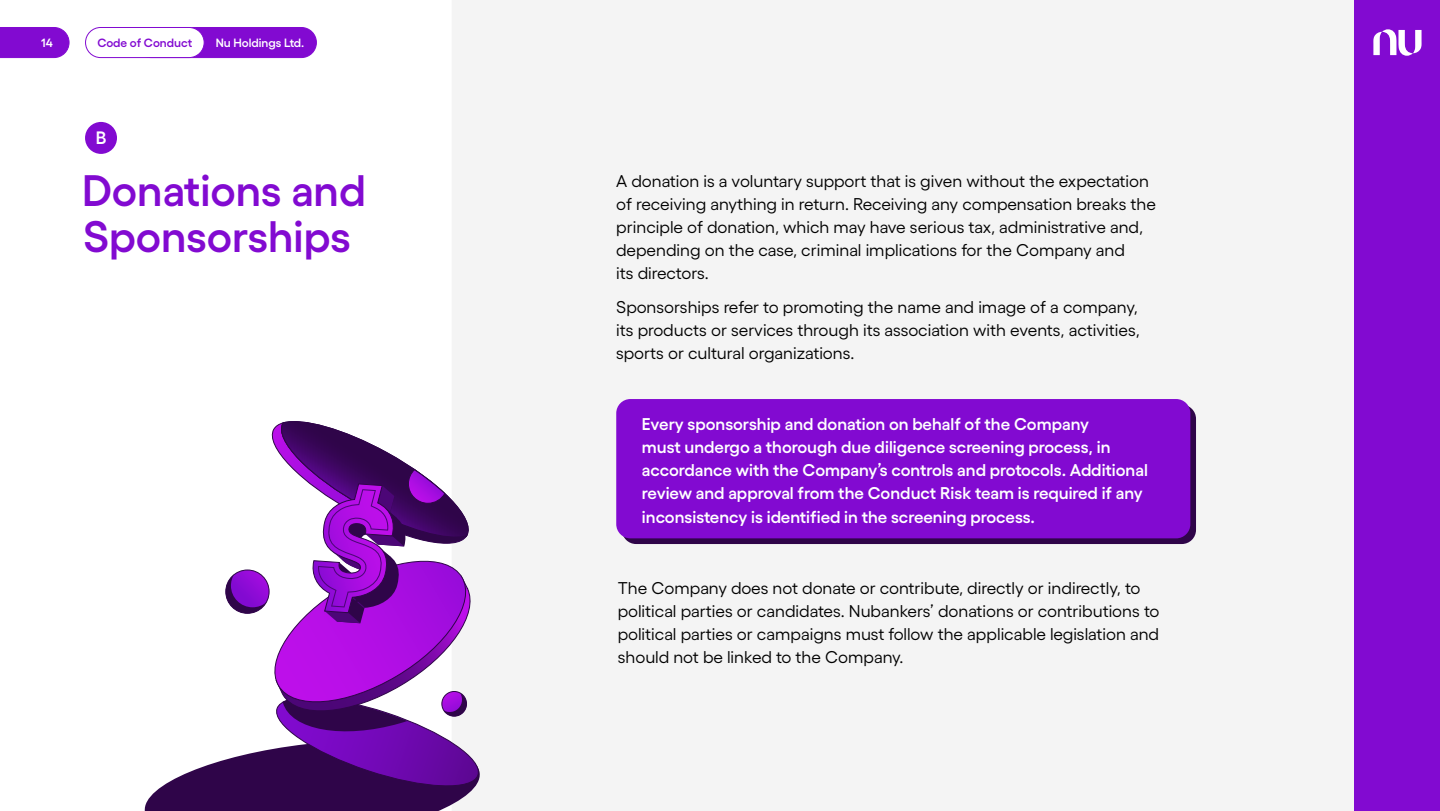
<style>
.page{position:relative;width:1440px;height:811px;background:#fff}
.page>*{position:absolute;margin:0;border:0;box-sizing:border-box;transform-origin:0 0}
.t1{font:600 44px/46px "Gellix";color:#820ad1}
.t2{font:600 18px "Gellix";color:#fff}
.t3{font:17px/23px "Gellix";color:#000}
.t4{font:600 17px/23px "Gellix";color:#fff}
.t5{font:600 12px "Gellix";color:#fff}
.t6{font:600 12px "Gellix";color:#820ad1}
</style>
<div class="page">
<div style="left:452px;top:0;width:903px;height:811px;background:#f4f4f4"></div>
<svg style="left:622px;top:405px;width:574px;height:139px;background:#340551"></svg>
<div style="left:85px;top:122px;width:32px;height:32px;background:#820ad1;border-radius:50%"></div>
<div style="left:136px;top:27px;width:180px;height:31px;background:#820ad1;border-radius:15px"></div>
<div style="left:135px;top:27px;width:182px;height:31px;border:1px solid #820ad1;border-radius:15px"></div>
<div style="left:0;top:27px;width:70px;height:31px;background:#820ad1"></div>
<div style="left:86px;top:27px;width:118px;height:31px;background:#fff;border-radius:15px"></div>
<div style="left:85px;top:27px;width:120px;height:31px;border:1px solid #820ad1;border-radius:15px"></div>
<div style="left:616px;top:399px;width:574px;height:139px;background:#820ad1;border-radius:14px"></div>
<div style="left:1355px;top:0;width:85px;height:811px;background:#820ad1"></div>
<svg style="left:1373px;top:29px;width:49px;height:27px"></svg>
<svg style="left:144px;top:417px;width:339px;height:394px"></svg>
<p class="t5" style="left:41px;top:33px;width:13px">14</p>
<p class="t6" style="left:97px;top:33px;width:97px">Code of Conduct</p>
<p class="t5" style="left:216px;top:33px;width:90px">Nu Holdings Ltd.</p>
<p class="t2" style="left:96px;top:124px;width:12px">B</p>
<h1 class="t1" style="left:82px;top:162px;width:285px">Donations and<br>Sponsorships</h1>
<p class="t3" style="left:616px;top:168px;width:541px">A donation is a voluntary support that is given without the expectation of receiving anything in return. Receiving any compensation breaks the principle of donation, which may have serious tax, administrative and, depending on the case, criminal implications for the Company and<br>its directors.</p>
<p class="t3" style="left:616px;top:294px;width:525px;text-align:justify">Sponsorships refer to promoting the name and image of a company, its products or services through its association with events, activities, sports or cultural organizations.</p>
<p class="t4" style="left:642px;top:411px;width:507px">Every sponsorship and donation on behalf of the Company<br>must undergo a thorough due diligence screening process, in accordance with the Company’s controls and protocols. Additional review and approval from the Conduct Risk team is required if any inconsistency is identified in the screening process.</p>
<p class="t3" style="left:618px;top:574px;width:543px">The Company does not donate or contribute, directly or indirectly, to political parties or candidates. Nubankers’ donations or contributions to political parties or campaigns must follow the applicable legislation and should not be linked to the Company.</p>
</div>
